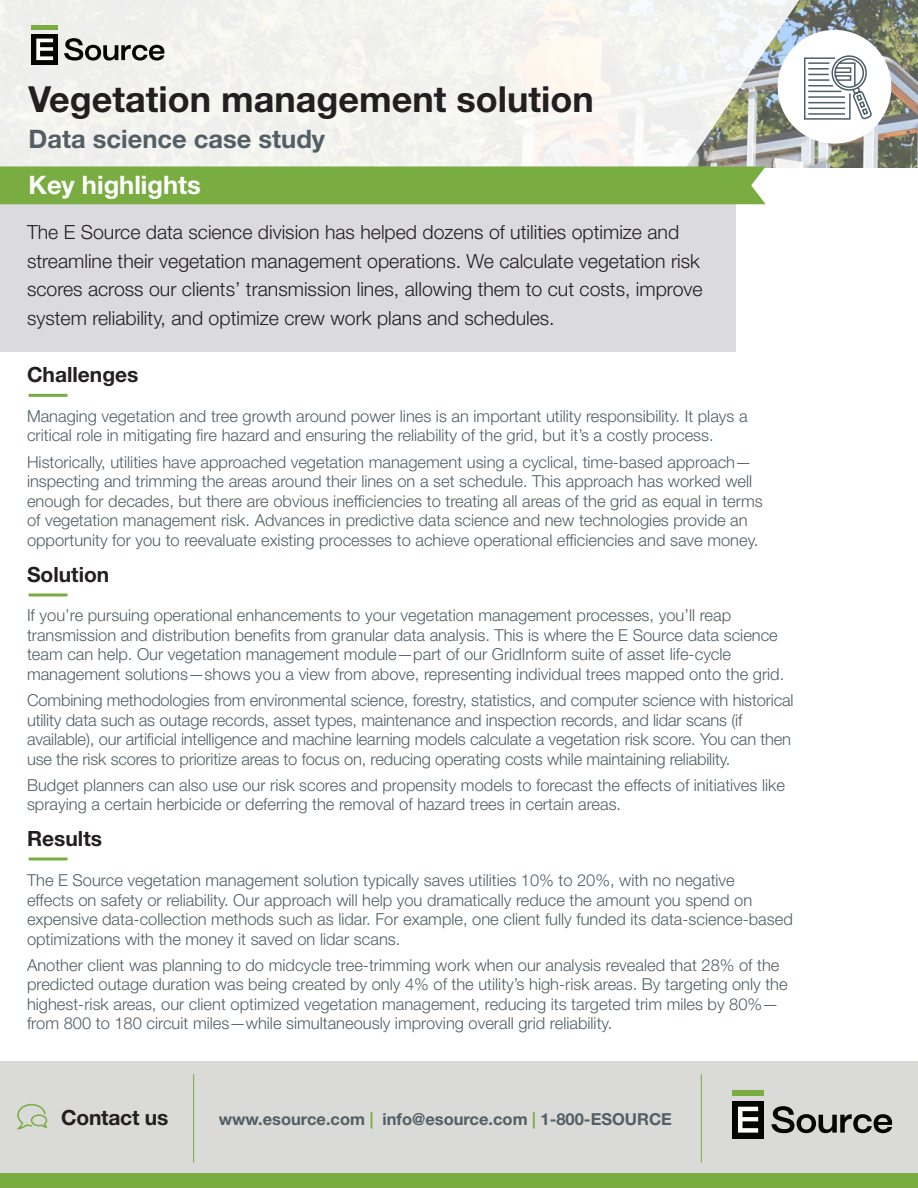
<style>
.page{position:relative;width:918px;height:1188px;background:#fff}
.page>*{position:absolute;margin:0;border:0;box-sizing:border-box;transform-origin:0 0}
.t1{font:700 36px "Helvetica Neue LT Std";color:#231f20}
.t2{font:700 25.5px "Helvetica Neue LT Std";color:#535f65}
.t3{font:700 25.5px "Helvetica Neue LT Std";color:#fff}
.t4{font:700 21px "Helvetica Neue LT Std";color:#231f20}
.t5{font:300 19.5px/28.5px "Helvetica Neue LT Std";color:#231f20}
.t6{font:300 16.5px/19.5px "Helvetica Neue LT Std";color:#535f65}
.t7{font:700 16.5px "Helvetica Neue LT Std";color:#535f65}
.s1{color:#79ad41}
</style>
<div class="page">
<img style="left:808px;top:0;width:110px;height:167px">
<svg style="left:0;top:0;width:808px;height:168px;fill:#f2f2ee"></svg>
<div style="left:32px;top:34px;width:26px;height:31px;background:#050504"></div>
<hr style="left:32px;top:25px;width:26px;height:4px;background:#79ad41">
<svg style="left:36px;top:39px;width:17px;height:21px"></svg>
<svg style="left:64px;top:38px;width:100px;height:23px;background:#9b9b9a"></svg>
<div style="left:0;top:200px;width:735px;height:152px;background:#dbdbdd"></div>
<div style="left:0;top:166px;width:766px;height:38px;background:#79ad41"></div>
<div style="left:778px;top:30px;width:113px;height:114px;background:#fff;border-radius:50%"></div>
<svg style="left:804px;top:55px;width:68px;height:65px"></svg>
<hr style="left:29px;top:394px;width:38px;height:3px;background:#79ad41">
<hr style="left:29px;top:594px;width:38px;height:3px;background:#79ad41">
<hr style="left:29px;top:858px;width:38px;height:3px;background:#79ad41">
<div style="left:0;top:1061px;width:918px;height:127px;background:#dadad8"></div>
<div style="left:0;top:1173px;width:918px;height:15px;background:#79ad41"></div>
<div style="left:732px;top:1101px;width:32px;height:37px;background:#050504"></div>
<div style="left:732px;top:1090px;width:32px;height:5px;background:#79ad41"></div>
<svg style="left:738px;top:1107px;width:20px;height:26px"></svg>
<svg style="left:771px;top:1106px;width:121px;height:27px"></svg>
<hr style="left:193px;top:1074px;width:1px;height:89px;background:#79ad41">
<hr style="left:701px;top:1074px;width:1px;height:89px;background:#79ad41">
<svg style="left:17px;top:1104px;width:30px;height:25px"></svg>
<h1 class="t1" style="left:29px;top:77px;width:567px">Vegetation management solution</h1>
<h2 class="t2" style="left:29px;top:123px;width:298px">Data science case study</h2>
<h2 class="t3" style="left:29px;top:169px;width:174px">Key highlights</h2>
<p class="t5" style="left:27px;top:218px;width:677px">The E Source data science division has helped dozens of utilities optimize and streamline their vegetation management operations. We calculate vegetation risk scores across our clients’ transmission lines, allowing them to cut costs, improve system reliability, and optimize crew work plans and schedules.</p>
<p class="t4" style="left:27px;top:362px;width:113px">Challenges</p>
<p class="t6" style="left:27px;top:406px;width:722px">Managing vegetation and tree growth around power lines is an important utility responsibility. It plays a critical role in mitigating fire hazard and ensuring the reliability of the grid, but it’s a costly process.</p>
<p class="t6" style="left:27px;top:452px;width:737px">Historically, utilities have approached vegetation management using a cyclical, time-based approach— inspecting and trimming the areas around their lines on a set schedule. This approach has worked well enough for decades, but there are obvious inefficiencies to treating all areas of the grid as equal in terms of vegetation management risk. Advances in predictive data science and new technologies provide an opportunity for you to reevaluate existing processes to achieve operational efficiencies and save money.</p>
<p class="t4" style="left:27px;top:561px;width:84px">Solution</p>
<p class="t6" style="left:27px;top:605px;width:759px">If you’re pursuing operational enhancements to your vegetation management processes, you’ll reap transmission and distribution benefits from granular data analysis. This is where the E Source data science team can help. Our vegetation management module—part of our GridInform suite of asset life-cycle management solutions—shows you a view from above, representing individual trees mapped onto the grid.</p>
<p class="t6" style="left:27px;top:690px;width:768px">Combining methodologies from environmental science, forestry, statistics, and computer science with historical utility data such as outage records, asset types, maintenance and inspection records, and lidar scans (if available), our artificial intelligence and machine learning models calculate a vegetation risk score. You can then use the risk scores to prioritize areas to focus on, reducing operating costs while maintaining reliability.</p>
<p class="t6" style="left:27px;top:775px;width:759px">Budget planners can also use our risk scores and propensity models to forecast the effects of initiatives like spraying a certain herbicide or deferring the removal of hazard trees in certain areas.</p>
<p class="t4" style="left:27px;top:826px;width:77px">Results</p>
<p class="t6" style="left:27px;top:870px;width:767px">The E Source vegetation management solution typically saves utilities 10% to 20%, with no negative<br>effects on safety or reliability. Our approach will help you dramatically reduce the amount you spend on expensive data-collection methods such as lidar. For example, one client fully funded its data-science-based optimizations with the money it saved on lidar scans.</p>
<p class="t6" style="left:27px;top:955px;width:762px">Another client was planning to do midcycle tree-trimming work when our analysis revealed that 28% of the predicted outage duration was being created by only 4% of the utility’s high-risk areas. By targeting only the highest-risk areas, our client optimized vegetation management, reducing its targeted trim miles by 80%— from 800 to 180 circuit miles—while simultaneously improving overall grid reliability.</p>
<p class="t4" style="left:61px;top:1105px;width:109px">Contact us</p>
<p class="t7" style="left:219px;top:1109px;width:455px">www.esource.com <span class="s1">|</span> info@esource.com <span class="s1">|</span> 1-800-ESOURCE</p>
</div>
